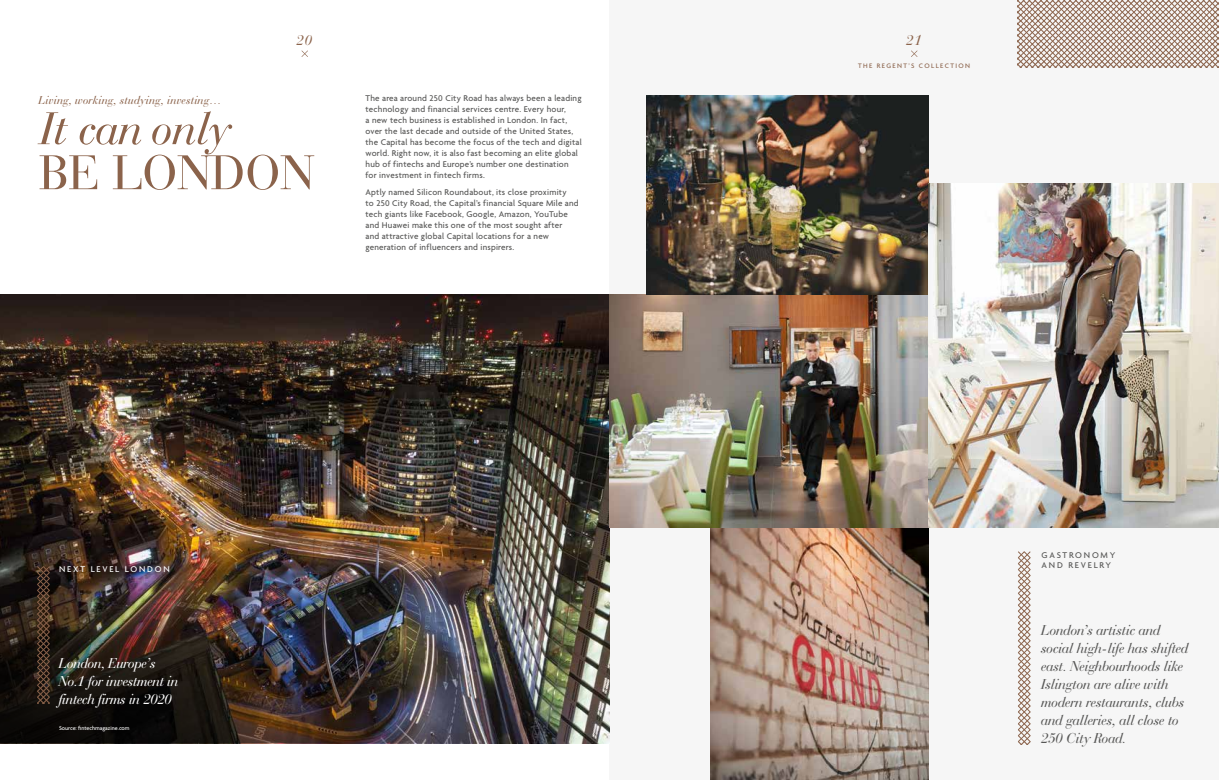
<style>
.page{position:relative;width:1219px;height:780px;background:#fff}
.page>*{position:absolute;margin:0;border:0;box-sizing:border-box;transform-origin:0 0}
.t1{font:italic 15px/18px "Bauer Bodoni BT";color:#575756}
.t2{font:italic 15px/18px "Bauer Bodoni BT";letter-spacing:-.01em;color:#fff}
.t3{font:italic 15px "Bauer Bodoni BT";color:#8b634b}
.t4{font:italic 12px "Bauer Bodoni BT";letter-spacing:.025em;color:#8b634b}
.t5{font:500 9px/11px "Agenda";letter-spacing:.025em;color:#575756}
.t6{font:500 9px/10px "Agenda";letter-spacing:.2em;color:#575756}
.t7{font:500 9px "Agenda";letter-spacing:.2em;color:#fff}
.t8{font:500 7px "Agenda";letter-spacing:.2em;color:#8b634b}
.t9{font:500 6px "Agenda";color:#fff}
</style>
<div class="page">
<div style="left:609px;top:0;width:610px;height:780px;background:#f6f6f6"></div>
<img style="left:0;top:294px;width:609px;height:449px">
<svg style="left:37px;top:566px;width:13px;height:138px"></svg>
<img style="left:710px;top:527px;width:219px;height:253px">
<img style="left:609px;top:294px;width:320px;height:233px">
<img style="left:646px;top:95px;width:283px;height:199px">
<img style="left:929px;top:184px;width:290px;height:343px">
<svg style="left:1018px;top:0;width:201px;height:68px"></svg>
<svg style="left:1018px;top:551px;width:13px;height:193px"></svg>
<svg style="left:38px;top:111px;width:276px;height:79px"></svg>
<svg style="left:301px;top:50px;width:7px;height:7px"></svg>
<svg style="left:911px;top:50px;width:6px;height:7px"></svg>
<h2 class="t4" style="left:39px;top:93px;width:184px">Living, working, studying, investing…</h2>
<h1 class="t3" style="left:297px;top:31px;width:17px">20</h1>
<h1 class="t3" style="left:906px;top:31px;width:17px">21</h1>
<p class="t5" style="left:365px;top:94px;width:218px">The area around 250 City Road has always been a leading technology and financial services centre. Every hour,<br>a new tech business is established in London. In fact, over the last decade and outside of the United States, the Capital has become the focus of the tech and digital world. Right now, it is also fast becoming an elite global hub of fintechs and Europe’s number one destination for investment in fintech firms.</p>
<p class="t5" style="left:365px;top:187px;width:215px">Aptly named Silicon Roundabout, its close proximity<br>to 250 City Road, the Capital’s financial Square Mile and tech giants like Facebook, Google, Amazon, YouTube and Huawei make this one of the most sought after<br>and attractive global Capital locations for a new generation of influencers and inspirers.</p>
<p class="t8" style="left:858px;top:61px;width:113px">THE REGENT’S COLLECTION</p>
<p class="t7" style="left:59px;top:564px;width:112px">NEXT LEVEL LONDON</p>
<h1 class="t2" style="left:59px;top:653px;width:121px">London, Europe’s<br>No.1 for investment in fintech firms in 2020</h1>
<p class="t9" style="left:59px;top:724px;width:72px">Source: fintechmagazine.com</p>
<p class="t6" style="left:1041px;top:550px;width:75px">GASTRONOMY<br>AND REVELRY</p>
<h1 class="t1" style="left:1041px;top:620px;width:148px">London’s artistic and social high-life has shifted east. Neighbourhoods like<br>Islington are alive with modern restaurants, clubs and galleries, all close to<br>250 City Road.</h1>
</div>
